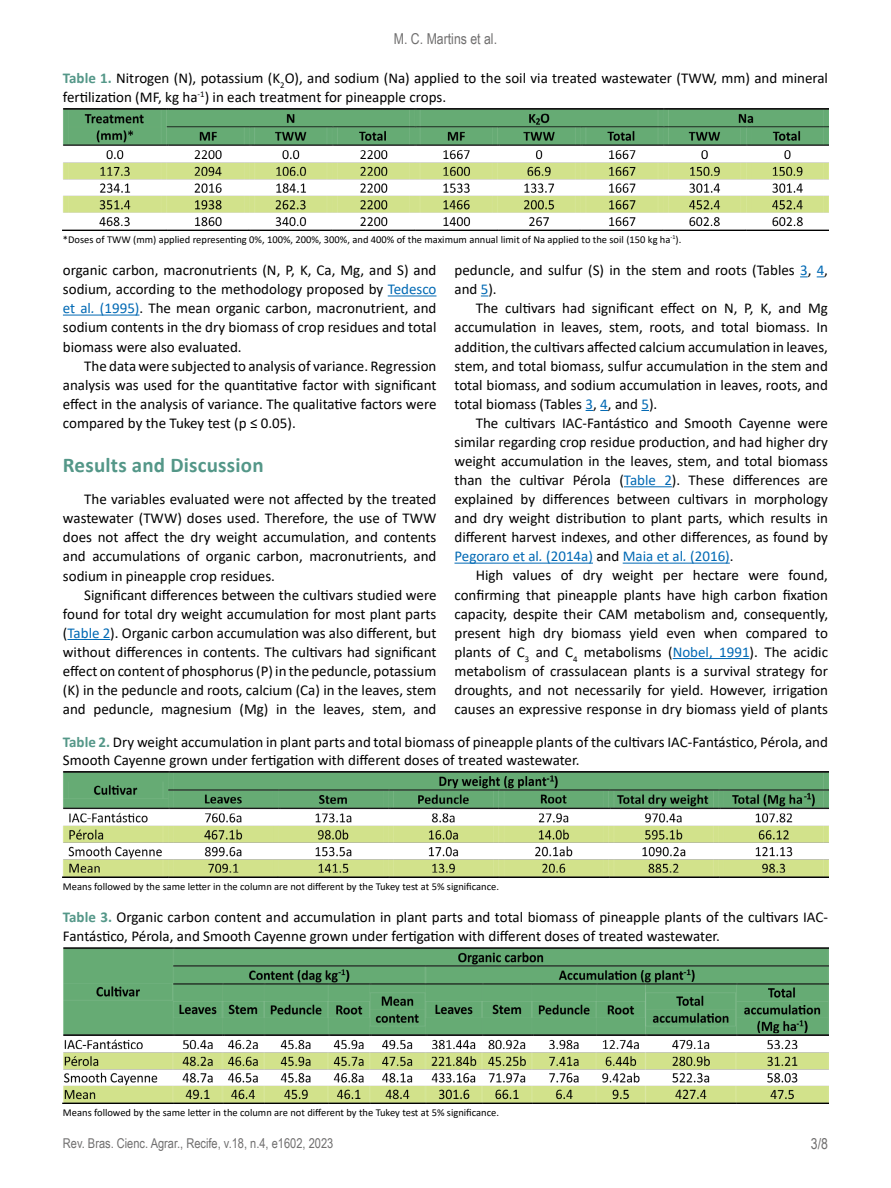
<style>
.page{position:relative;width:891px;height:1188px;background:#fff}
.page>*{position:absolute;margin:0;border:0;box-sizing:border-box;transform-origin:0 0}
.t1{font:700 21px "Calibri";letter-spacing:.01em;color:#549788}
.t2{font:15px/19px "Calibri";color:#000;text-align:justify}
.t3{font:15px "Arial Narrow";color:#706f6f}
.t4{font:13.5px "Arial Narrow";color:#706f6f}
.t5{font:10.5px "Calibri";color:#000}
.s1{font-weight:700;color:#549788}
.s2{color:#0069b4}
.s3{font-style:italic;color:#0069b4}
</style>
<div class="page">
<hr style="left:388px;top:295px;width:49px;height:1px;background:#0069b4">
<hr style="left:63px;top:315px;width:76px;height:1px;background:#0069b4">
<hr style="left:67px;top:639px;width:43px;height:1px;background:#0069b4">
<hr style="left:624px;top:486px;width:48px;height:1px;background:#0069b4">
<hr style="left:454px;top:563px;width:139px;height:1px;background:#0069b4">
<hr style="left:623px;top:563px;width:107px;height:1px;background:#0069b4">
<hr style="left:673px;top:658px;width:77px;height:1px;background:#0069b4">
<img style="left:63px;top:108px;width:765px;height:123px">
<img style="left:63px;top:772px;width:765px;height:105px">
<img style="left:63px;top:947px;width:765px;height:157px">
<p class="t3" style="left:394px;top:28px;width:105px">M. C. Martins et al.</p>
<p class="t2" style="left:63px;top:69px;width:767px"><span class="s1">Table 1.</span> Nitrogen (N), potassium (K<sub>2</sub>O), and sodium (Na) applied to the soil via treated wastewater (TWW, mm) and mineral fertilization (MF, kg ha<sup>-1</sup>) in each treatment for pineapple crops.</p>
<p class="t5" style="left:63px;top:232px;width:620px">*Doses of TWW (mm) applied representing 0%, 100%, 200%, 300%, and 400% of the maximum annual limit of Na applied to the soil (150 kg ha<sup>-1</sup>).</p>
<p class="t2" style="left:63px;top:260px;width:375px">organic carbon, macronutrients (N, P, K, Ca, Mg, and S) and sodium, according to the methodology proposed by <span class="s2">Tedesco et al</span><span class="s3">.</span> <span class="s2">(1995)</span>. The mean organic carbon, macronutrient, and sodium contents in the dry biomass of crop residues and total biomass were also evaluated.</p>
<p class="t2" style="left:63px;top:356px;width:375px;text-indent:21px">The data were subjected to analysis of variance. Regression analysis was used for the quantitative factor with significant effect in the analysis of variance. The qualitative factors were compared by the Tukey test (p ≤ 0.05).</p>
<h1 class="t1" style="left:63px;top:451px;width:202px">Results and Discussion</h1>
<p class="t2" style="left:63px;top:489px;width:375px;text-indent:21px">The variables evaluated were not affected by the treated wastewater (TWW) doses used. Therefore, the use of TWW does not affect the dry weight accumulation, and contents and accumulations of organic carbon, macronutrients, and sodium in pineapple crop residues.</p>
<p class="t2" style="left:63px;top:585px;width:375px;text-indent:21px">Significant differences between the cultivars studied were found for total dry weight accumulation for most plant parts (<span class="s2">Table 2</span>). Organic carbon accumulation was also different, but without differences in contents. The cultivars had significant effect on content of phosphorus (P) in the peduncle, potassium (K) in the peduncle and roots, calcium (Ca) in the leaves, stem and peduncle, magnesium (Mg) in the leaves, stem, and</p>
<p class="t2" style="left:454px;top:260px;width:375px">peduncle, and sulfur (S) in the stem and roots (Tables <span class="s2">3</span>, <span class="s2">4</span>, and <span class="s2">5</span>).</p>
<p class="t2" style="left:454px;top:298px;width:375px;text-indent:21px">The cultivars had significant effect on N, P, K, and Mg accumulation in leaves, stem, roots, and total biomass. In addition, the cultivars affected calcium accumulation in leaves, stem, and total biomass, sulfur accumulation in the stem and total biomass, and sodium accumulation in leaves, roots, and total biomass (Tables <span class="s2">3</span>, <span class="s2">4</span>, and <span class="s2">5</span>).</p>
<p class="t2" style="left:454px;top:413px;width:375px;text-indent:21px">The cultivars IAC-Fantástico and Smooth Cayenne were similar regarding crop residue production, and had higher dry weight accumulation in the leaves, stem, and total biomass than the cultivar Pérola (<span class="s2">Table 2</span>). These differences are explained by differences between cultivars in morphology and dry weight distribution to plant parts, which results in different harvest indexes, and other differences, as found by <span class="s2">Pegoraro et al</span><span class="s3">.</span> <span class="s2">(2014a)</span> and <span class="s2">Maia et al</span><span class="s3">.</span> <span class="s2">(2016)</span>.</p>
<p class="t2" style="left:454px;top:566px;width:375px;text-indent:21px">High values of dry weight per hectare were found, confirming that pineapple plants have high carbon fixation capacity, despite their CAM metabolism and, consequently, present high dry biomass yield even when compared to plants of C<sub>3</sub> and C<sub>4</sub> metabolisms (<span class="s2">Nobel, 1991</span>). The acidic metabolism of crassulacean plants is a survival strategy for droughts, and not necessarily for yield. However, irrigation causes an expressive response in dry biomass yield of plants</p>
<p class="t2" style="left:63px;top:732px;width:767px"><span class="s1">Table 2.</span> Dry weight accumulation in plant parts and total biomass of pineapple plants of the cultivars IAC-Fantástico, Pérola, and<br>Smooth Cayenne grown under fertigation with different doses of treated wastewater.</p>
<p class="t5" style="left:63px;top:879px;width:438px">Means followed by the same letter in the column are not different by the Tukey test at 5% significance.</p>
<p class="t2" style="left:63px;top:907px;width:767px"><span class="s1">Table 3.</span> Organic carbon content and accumulation in plant parts and total biomass of pineapple plants of the cultivars IAC-<br>Fantástico, Pérola, and Smooth Cayenne grown under fertigation with different doses of treated wastewater.</p>
<p class="t5" style="left:63px;top:1105px;width:438px">Means followed by the same letter in the column are not different by the Tukey test at 5% significance.</p>
<p class="t4" style="left:63px;top:1134px;width:272px">Rev. Bras. Cienc. Agrar., Recife, v.18, n.4, e1602, 2023</p>
<p class="t3" style="left:811px;top:1133px;width:19px">3/8</p>
</div>
